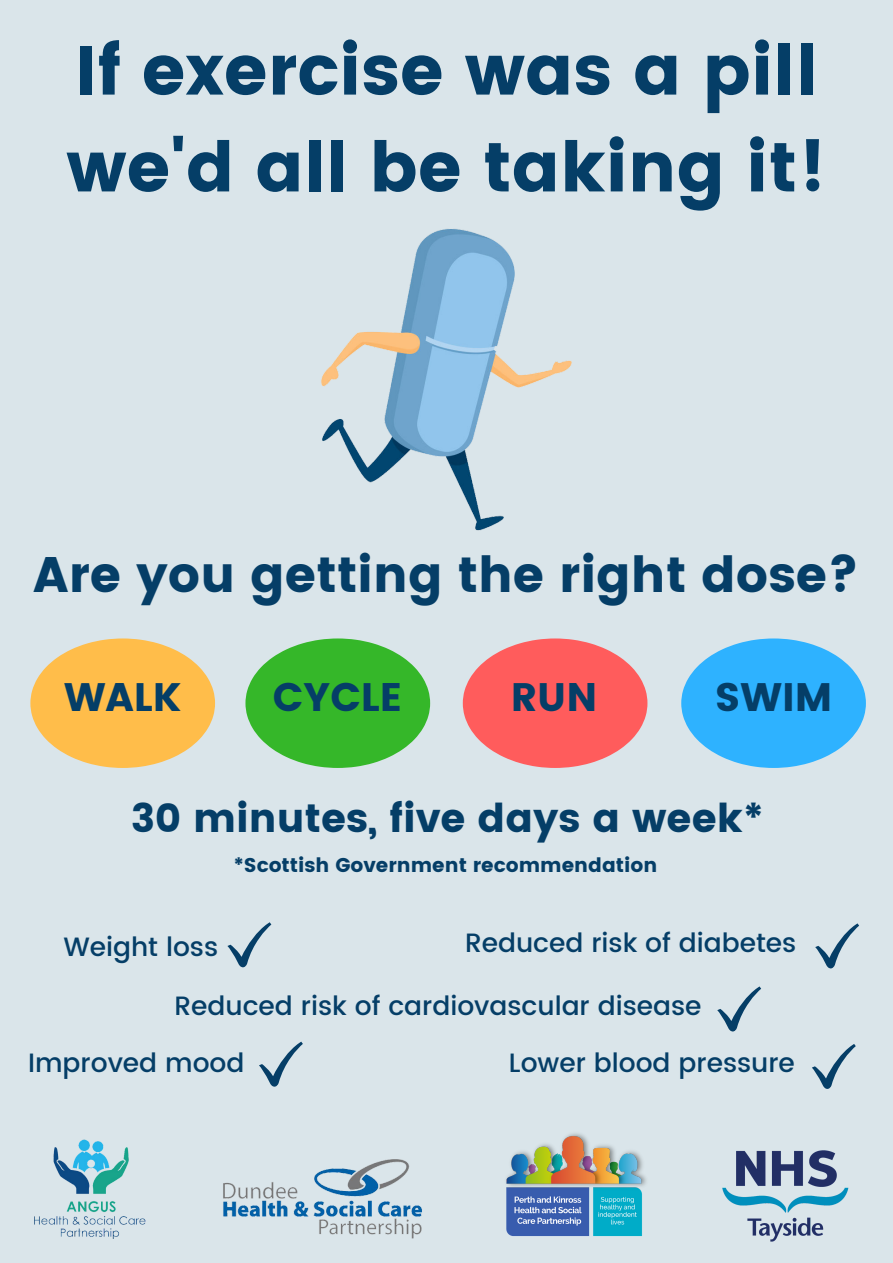
<style>
.page{position:relative;width:893px;height:1263px;background:#dae5ea}
.page>*{position:absolute;margin:0;border:0;box-sizing:border-box;transform-origin:0 0}
.t1{font:69.6px/96.9px "Poppins";color:#053e67}
.t2{font:49.65px "Poppins";color:#053e67}
.t3{font:39.75px "Poppins";color:#053e67}
.t4{font:500 26.55px/57.4px "Poppins";color:#053e67}
.t5{font:19.8px "Poppins";color:#053e67}
</style>
<div class="page">
<img style="left:722px;top:1150px;width:127px;height:92px">
<img style="left:506px;top:1133px;width:140px;height:104px">
<img style="left:223px;top:1159px;width:199px;height:80px">
<img style="left:35px;top:1139px;width:110px;height:100px">
<svg style="left:30px;top:638px;width:185px;height:130px"></svg>
<svg style="left:245px;top:638px;width:185px;height:130px"></svg>
<svg style="left:463px;top:638px;width:184px;height:130px"></svg>
<svg style="left:681px;top:638px;width:185px;height:130px"></svg>
<svg style="left:227px;top:922px;width:44px;height:45px"></svg>
<svg style="left:815px;top:923px;width:44px;height:45px"></svg>
<svg style="left:259px;top:1041px;width:44px;height:46px"></svg>
<svg style="left:717px;top:986px;width:44px;height:45px"></svg>
<svg style="left:812px;top:1044px;width:44px;height:45px"></svg>
<img style="left:321px;top:229px;width:251px;height:302px">
<h1 class="t1" style="left:66px;top:22px;width:762px">If exercise was a pill we'd all be taking it!</h1>
<h2 class="t2" style="left:33px;top:546px;width:828px">Are you getting the right dose?</h2>
<h3 class="t3" style="left:64px;top:674px;width:119px">WALK</h3>
<h3 class="t3" style="left:273px;top:674px;width:131px">CYCLE</h3>
<h3 class="t3" style="left:511px;top:674px;width:88px">RUN</h3>
<h3 class="t3" style="left:715px;top:674px;width:119px">SWIM</h3>
<h3 class="t3" style="left:131px;top:795px;width:634px">30 minutes, five days a week*</h3>
<p class="t5" style="left:233px;top:853px;width:425px">*Scottish Government recommendation</p>
<p class="t4" style="left:63px;top:918px;width:156px">Weight loss</p>
<p class="t4" style="left:465px;top:914px;width:333px">Reduced risk of diabetes</p>
<p class="t4" style="left:28px;top:977px;width:675px;text-indent:146px">Reduced risk of cardiovascular disease<br>Improved mood</p>
<p class="t4" style="left:509px;top:1034px;width:287px">Lower blood pressure</p>
</div>
